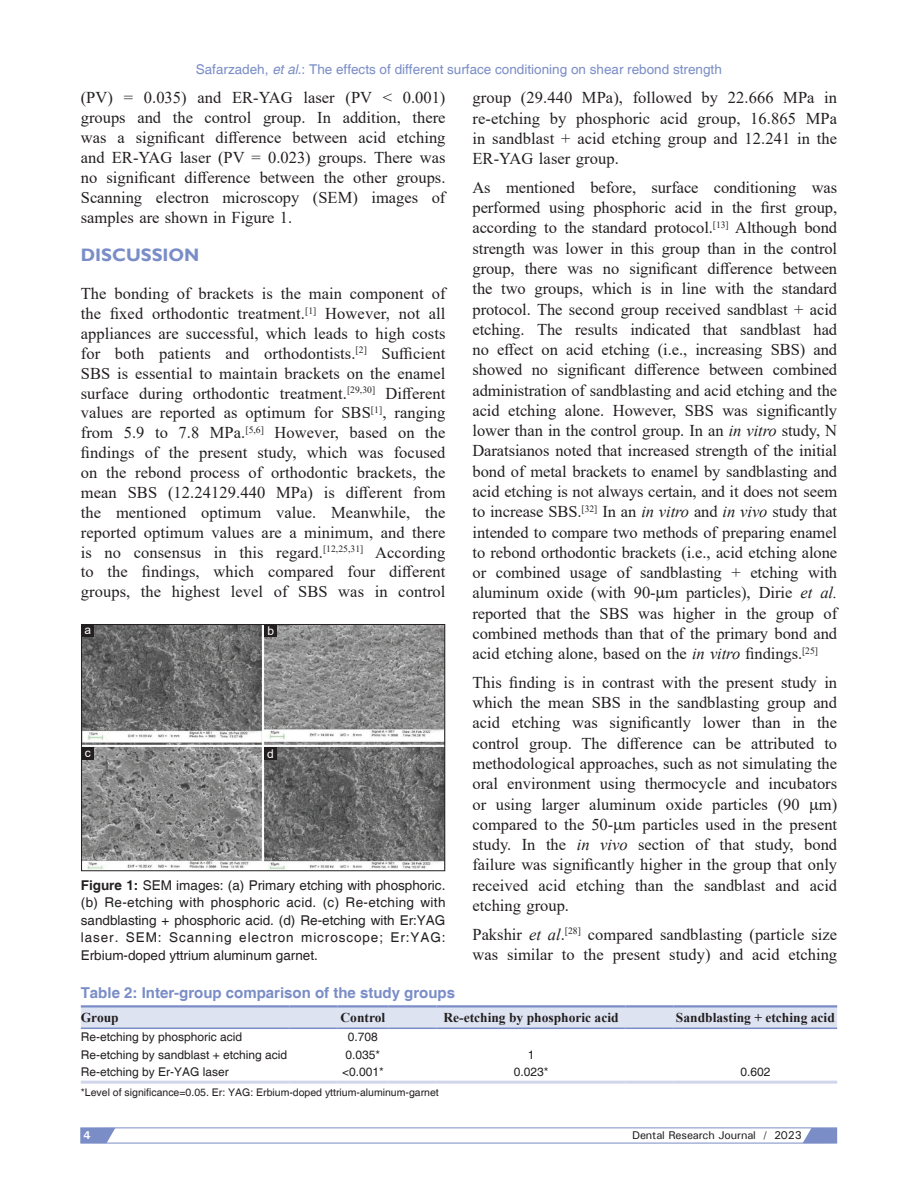
<style>
.page{position:relative;width:918px;height:1188px;background:#fff}
.page>*{position:absolute;margin:0;border:0;box-sizing:border-box;transform-origin:0 0}
.t1{font:700 18px "Gill Sans";color:#7a8dc7}
.TX{font:16.5px/20.2px "Times New Roman";color:#231f20;text-align:justify}
.TT{font:700 15px "Helvetica";color:#7a8dc7}
.FGC{font:13.5px/17.5px "Helvetica";color:#231f20;text-align:justify}
.t2{font:13.5px "Helvetica";color:#7a8dc7}
.TCH{font:700 13.5px "Times New Roman";color:#231f20}
.TB{font:12px "Helvetica";color:#231f20}
.LABEL{font:12px "Arial";color:#fff}
.t3{font:500 11.25px "Univers";letter-spacing:-.01em;color:#231f20}
.t4{font:700 11.25px "Univers";color:#fff}
.TFN{font:10.5px "Helvetica";color:#231f20}
.s1{font-style:italic}
.s2{font-weight:700}
</style>
<div class="page">
<svg style="left:80px;top:1128px;width:758px;height:15px"></svg>
<div style="left:81px;top:1008px;width:756px;height:20px;background:#dee3f2"></div>
<hr style="left:81px;top:1081px;width:208px;height:3px;background:#d1d5eb">
<hr style="left:289px;top:1081px;width:48px;height:3px;background:#d1d5eb">
<hr style="left:337px;top:1081px;width:51px;height:3px;background:#d1d5eb">
<hr style="left:388px;top:1081px;width:49px;height:3px;background:#d1d5eb">
<hr style="left:437px;top:1081px;width:189px;height:3px;background:#d1d5eb">
<hr style="left:626px;top:1081px;width:48px;height:3px;background:#d1d5eb">
<hr style="left:674px;top:1081px;width:163px;height:3px;background:#d1d5eb">
<hr style="left:81px;top:1028px;width:208px;height:1px;background:#7a8dc7">
<hr style="left:289px;top:1028px;width:48px;height:1px;background:#7a8dc7">
<hr style="left:337px;top:1028px;width:51px;height:1px;background:#7a8dc7">
<hr style="left:388px;top:1028px;width:49px;height:1px;background:#7a8dc7">
<hr style="left:437px;top:1028px;width:189px;height:1px;background:#7a8dc7">
<hr style="left:626px;top:1028px;width:48px;height:1px;background:#7a8dc7">
<hr style="left:674px;top:1028px;width:163px;height:1px;background:#7a8dc7">
<hr style="left:81px;top:1005px;width:208px;height:3px;background:#7a8dc7">
<hr style="left:289px;top:1005px;width:48px;height:3px;background:#7a8dc7">
<hr style="left:337px;top:1005px;width:51px;height:3px;background:#7a8dc7">
<hr style="left:388px;top:1005px;width:49px;height:3px;background:#7a8dc7">
<hr style="left:437px;top:1005px;width:189px;height:3px;background:#7a8dc7">
<hr style="left:626px;top:1005px;width:48px;height:3px;background:#7a8dc7">
<hr style="left:674px;top:1005px;width:163px;height:3px;background:#7a8dc7">
<img style="left:83px;top:626px;width:360px;height:243px">
<div style="left:81px;top:624px;width:364px;height:247px;border:1px solid #231f20"></div>
<div style="left:264px;top:747px;width:13px;height:13px;background:#231f20"></div>
<div style="left:81px;top:747px;width:13px;height:13px;background:#231f20"></div>
<div style="left:264px;top:624px;width:13px;height:13px;background:#231f20"></div>
<div style="left:82px;top:624px;width:12px;height:13px;background:#231f20"></div>
<p class="t2" style="left:196px;top:61px;width:528px">Safarzadeh, <span class="s1">et al</span>.: The effects of different surface conditioning on shear rebond strength</p>
<p class="TX" style="left:81px;top:87px;width:366px">(PV) = 0.035) and ER‑YAG laser (PV &lt; 0.001) groups and the control group. In addition, there was a significant difference between acid etching and ER‑YAG laser (PV = 0.023) groups. There was no significant difference between the other groups.<br>Scanning electron microscopy (SEM) images of samples are shown in Figure 1.</p>
<h1 class="t1" style="left:81px;top:244px;width:120px">DISCUSSION</h1>
<p class="TX" style="left:81px;top:283px;width:366px">The bonding of brackets is the main component of the fixed orthodontic treatment.<sup>[1]</sup> However, not all appliances are successful, which leads to high costs for both patients and orthodontists.<sup>[2]</sup> Sufficient SBS is essential to maintain brackets on the enamel surface during orthodontic treatment.<sup>[29,30]</sup> Different values are reported as optimum for SBS<sup>[1]</sup>, ranging from 5.9 to 7.8 MPa.<sup>[5,6]</sup> However, based on the findings of the present study, which was focused on the rebond process of orthodontic brackets, the mean SBS (12.24129.440 MPa) is different from the mentioned optimum value. Meanwhile, the reported optimum values are a minimum, and there is no consensus in this regard.<sup>[12,25,31]</sup> According to the findings, which compared four different groups, the highest level of SBS was in control</p>
<p class="LABEL" style="left:85px;top:621px;width:8px">a</p>
<p class="LABEL" style="left:267px;top:623px;width:8px">b</p>
<p class="LABEL" style="left:85px;top:744px;width:7px">c</p>
<p class="LABEL" style="left:267px;top:745px;width:8px">d</p>
<p class="FGC" style="left:81px;top:877px;width:366px"><span class="s2">Figure 1:</span> SEM images: (a) Primary etching with phosphoric. (b) Re‑etching with phosphoric acid. (c) Re‑etching with sandblasting + phosphoric acid. (d) Re‑etching with Er:YAG laser. SEM: Scanning electron microscope; Er:YAG:<br>Erbium‑doped yttrium aluminum garnet.</p>
<p class="TX" style="left:472px;top:87px;width:366px">group (29.440 MPa), followed by 22.666 MPa in re‑etching by phosphoric acid group, 16.865 MPa in sandblast + acid etching group and 12.241 in the ER‑YAG laser group.</p>
<p class="TX" style="left:472px;top:177px;width:366px">As mentioned before, surface conditioning was performed using phosphoric acid in the first group, according to the standard protocol.<sup>[13]</sup> Although bond strength was lower in this group than in the control group, there was no significant difference between the two groups, which is in line with the standard protocol. The second group received sandblast + acid etching. The results indicated that sandblast had no effect on acid etching (i.e., increasing SBS) and showed no significant difference between combined administration of sandblasting and acid etching and the acid etching alone. However, SBS was significantly lower than in the control group. In an <span class="s1">in vitro</span> study, N Daratsianos noted that increased strength of the initial bond of metal brackets to enamel by sandblasting and acid etching is not always certain, and it does not seem to increase SBS.<sup>[32]</sup> In an <span class="s1">in vitro</span> and <span class="s1">in vivo</span> study that intended to compare two methods of preparing enamel to rebond orthodontic brackets (i.e., acid etching alone or combined usage of sandblasting + etching with aluminum oxide (with 90‑ m particles), Dirie <span class="s1">et al. </span>reported that the SBS was higher in the group of combined methods than that of the primary bond and acid etching alone, based on the <span class="s1">in vitro</span> findings.<sup>[25]</sup></p>
<p class="TX" style="left:472px;top:672px;width:366px">This finding is in contrast with the present study in which the mean SBS in the sandblasting group and acid etching was significantly lower than in the control group. The difference can be attributed to methodological approaches, such as not simulating the oral environment using thermocycle and incubators or using larger aluminum oxide particles (90 m) compared to the 50‑ m particles used in the present study. In the <span class="s1">in vivo</span> section of that study, bond failure was significantly higher in the group that only received acid etching than the sandblast and acid etching group.</p>
<p class="TX" style="left:472px;top:924px;width:366px">Pakshir <span class="s1">et al</span>.<sup>[28]</sup> compared sandblasting (particle size was similar to the present study) and acid etching</p>
<p class="TT" style="left:81px;top:983px;width:376px">Table 2: Inter‑group comparison of the study groups</p>
<p class="TCH" style="left:81px;top:1008px;width:40px">Group</p>
<p class="TCH" style="left:341px;top:1008px;width:46px">Control</p>
<p class="TCH" style="left:443px;top:1008px;width:177px">Re‑etching by phosphoric acid</p>
<p class="TCH" style="left:676px;top:1008px;width:160px">Sandblasting + etching acid</p>
<p class="TB" style="left:81px;top:1030px;width:163px">Re‑etching by phosphoric acid</p>
<p class="TB" style="left:348px;top:1030px;width:32px">0.708</p>
<p class="TB" style="left:81px;top:1047px;width:208px">Re‑etching by sandblast + etching acid</p>
<p class="TB" style="left:346px;top:1047px;width:36px">0.035*</p>
<p class="TB" style="left:528px;top:1047px;width:8px">1</p>
<p class="TB" style="left:81px;top:1065px;width:150px">Re‑etching by Er‑YAG laser</p>
<p class="TB" style="left:342px;top:1065px;width:43px">&lt;0.001*</p>
<p class="TB" style="left:514px;top:1065px;width:36px">0.023*</p>
<p class="TB" style="left:740px;top:1065px;width:32px">0.602</p>
<p class="TFN" style="left:81px;top:1086px;width:360px">*Level of significance=0.05. Er: YAG: Erbium‑doped yttrium‑aluminum‑garnet</p>
<p class="t4" style="left:84px;top:1128px;width:9px">4</p>
<p class="t3" style="left:632px;top:1128px;width:171px">Dental Research Journal / 2023</p>
</div>
